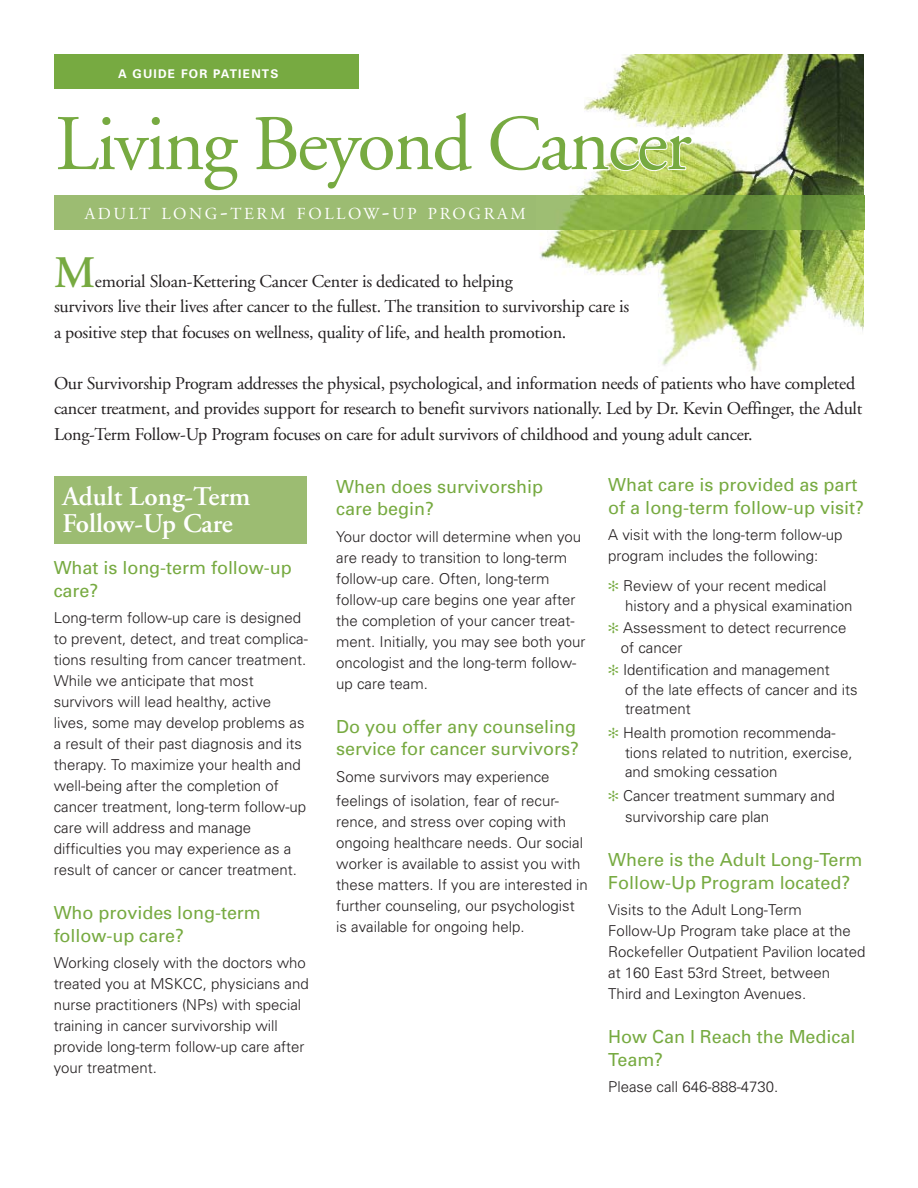
<style>
.page{position:relative;width:918px;height:1188px;background:#fff}
.page>*{position:absolute;margin:0;border:0;box-sizing:border-box;transform-origin:0 0}
.t1{font:78.6px "Adobe Garamond";letter-spacing:-.03em;color:#77aa41}
.t2{font:600 45px "Adobe Garamond";color:#77aa41}
.t3{font:600 27px/27px "Adobe Garamond";color:#fff}
.t4{font:18px/25.5px "Adobe Garamond";letter-spacing:-.015em;color:#231f20}
.t5{font:18px/22.5px "Univers";color:#77aa41}
.t6{font:16.8px "Adobe Garamond";letter-spacing:.155em;color:#fff}
.t7{font:300 15px/21px "Univers";color:#231f20}
.t8{font:700 12px "Univers";letter-spacing:.1em;color:#fff}
.s1{font-size:24px}
</style>
<div class="page">
<div style="left:54px;top:477px;width:252px;height:67px;background:#9cbc72"></div>
<img style="left:537px;top:54px;width:327px;height:318px">
<div style="left:54px;top:54px;width:305px;height:34px;background:#77aa41"></div>
<div style="left:54px;top:196px;width:483px;height:34px;background:#9cbc72"></div>
<img style="left:537px;top:196px;width:327px;height:34px">
<div style="left:359px;top:136px;width:35px;height:35px;border:2px solid #fff;border-radius:50%"></div>
<div style="left:366px;top:138px;width:21px;height:31px;border:2px solid #fff;border-radius:50%"></div>
<svg style="left:537px;top:114px;width:156px;height:58px"></svg>
<p class="t8" style="left:118px;top:70px;width:162px">A GUIDE FOR PATIENTS</p>
<h1 class="t1" style="left:55px;top:112px;width:638px">Living Beyond Cancer</h1>
<p class="t6" style="left:85px;top:208px;width:442px">ADULT LONG<span class="s1">-</span>TERM FOLLOW<span class="s1">-</span>UP PROGRAM</p>
<h2 class="t2" style="left:54px;top:254px;width:43px">M</h2>
<p class="t4" style="left:54px;top:270px;width:577px;text-indent:41px">emorial Sloan-Kettering Cancer Center is dedicated to helping<br>survivors live their lives after cancer to the fullest. The transition to survivorship care is a positive step that focuses on wellness, quality of life, and health promotion.</p>
<p class="t4" style="left:54px;top:372px;width:810px">Our Survivorship Program addresses the physical, psychological, and information needs of patients who have completed cancer treatment, and provides support for research to benefit survivors nationally. Led by Dr. Kevin Oeffinger, the Adult<br>Long-Term Follow-Up Program focuses on care for adult survivors of childhood and young adult cancer.</p>
<h3 class="t3" style="left:62px;top:486px;width:190px">Adult Long-Term<br>Follow-Up Care</h3>
<p class="t5" style="left:54px;top:558px;width:240px">What is long-term follow-up care?</p>
<p class="t7" style="left:54px;top:609px;width:256px">Long-term follow-up care is designed to prevent, detect, and treat complica&shy;tions resulting from cancer treatment.<br>While we anticipate that most survivors will lead healthy, active lives, some may develop problems as a result of their past diagnosis and its therapy. To maximize your health and well-being after the completion of cancer treatment, long-term follow-up care will address and manage difficulties you may experience as a result of cancer or cancer treatment.</p>
<p class="t5" style="left:54px;top:903px;width:209px">Who provides long-term follow-up care?</p>
<p class="t7" style="left:54px;top:954px;width:257px">Working closely with the doctors who treated you at MSKCC, physicians and nurse practitioners (NPs) with special training in cancer survivorship will provide long-term follow-up care after your treatment.</p>
<p class="t5" style="left:336px;top:477px;width:209px">When does survivorship care begin?</p>
<p class="t7" style="left:336px;top:527px;width:251px">Your doctor will determine when you are ready to transition to long-term follow-up care. Often, long-term follow-up care begins one year after the completion of your cancer treat&shy;ment. Initially, you may see both your oncologist and the long-term follow&shy;up care team.</p>
<p class="t5" style="left:336px;top:717px;width:245px">Do you offer any counseling service for cancer survivors?</p>
<p class="t7" style="left:336px;top:766px;width:224px;line-height:24.3px">Some survivors may experience feelings of isolation, fear of recur-</p>
<p class="t7" style="left:336px;top:812px;width:253px">rence, and stress over coping with ongoing healthcare needs. Our social worker is available to assist you with these matters. If you are interested in further counseling, our psychologist is available for ongoing help.</p>
<p class="t5" style="left:608px;top:475px;width:257px">What care is provided as part of a long-term follow-up visit?</p>
<p class="t7" style="left:608px;top:526px;width:236px">A visit with the long-term follow-up program includes the following:</p>
<p class="t7" style="left:623px;top:577px;width:231px;line-height:19.5px">Review of your recent medical history and a physical examination</p>
<p class="t7" style="left:621px;top:619px;width:227px;line-height:19.5px">Assessment to detect recurrence of cancer</p>
<p class="t7" style="left:623px;top:661px;width:236px;line-height:19.5px">Identification and management<br>of the late effects of cancer and its treatment</p>
<p class="t7" style="left:623px;top:724px;width:231px;line-height:19.5px">Health promotion recommenda&shy;tions related to nutrition, exercise, and smoking cessation</p>
<p class="t7" style="left:623px;top:787px;width:213px">Cancer treatment summary and survivorship care plan</p>
<p class="t5" style="left:608px;top:850px;width:256px">Where is the Adult Long-Term<br>Follow-Up Program located?</p>
<p class="t7" style="left:608px;top:901px;width:259px">Visits to the Adult Long-Term Follow-Up Program take place at the Rockefeller Outpatient Pavilion located at 160 East 53rd Street, between Third and Lexington Avenues.</p>
<p class="t5" style="left:608px;top:1027px;width:249px">How Can I Reach the Medical<br>Team?</p>
<p class="t7" style="left:608px;top:1078px;width:172px">Please call 646-888-4730.</p>
</div>
